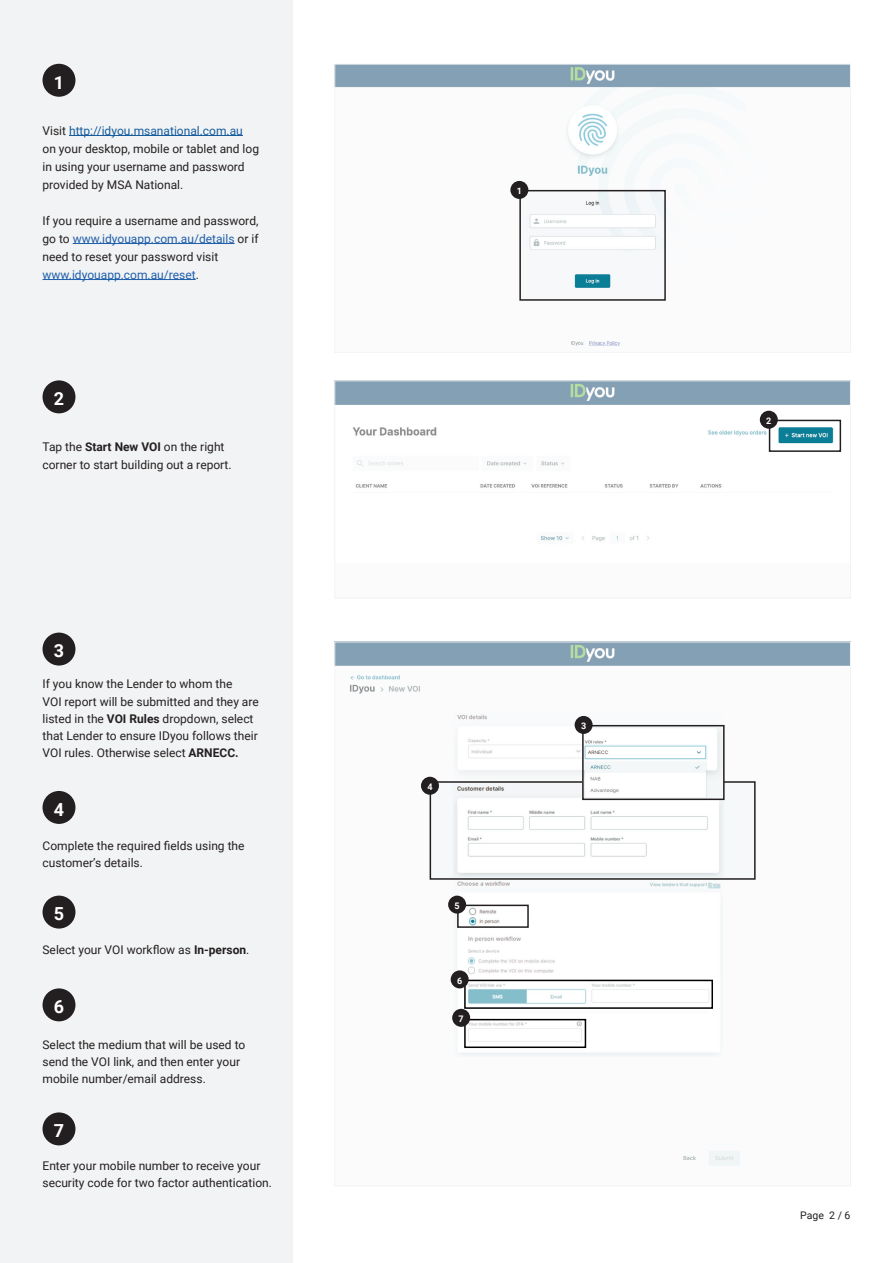
<style>
.page{position:relative;width:893px;height:1263px;background:#fff}
.page>*{position:absolute;margin:0;border:0;box-sizing:border-box;transform-origin:0 0}
.t1{font:700 18px "Roboto";color:#fff}
.t2{font:12px/17.2px "Roboto";color:#231f20}
.t3{font:10.5px "Roboto";color:#231f20}
.t4{font:700 9px "Roboto";color:#fff}
.s1{color:#175d9e}
.s2{color:#1f5fab}
.s3{font-weight:700}
</style>
<div class="page">
<div style="left:0;top:0;width:292px;height:1263px;background:#f2f3f4"></div>
<img style="left:336px;top:66px;width:513px;height:280px">
<div style="left:334px;top:64px;width:517px;height:289px;border:1px solid #e6e7e9"></div>
<img style="left:336px;top:644px;width:513px;height:522px">
<img style="left:336px;top:382px;width:513px;height:160px">
<div style="left:334px;top:380px;width:517px;height:218px;border:1px solid #e6e7e9"></div>
<div style="left:43px;top:64px;width:32px;height:33px;background:#231f20;border-radius:50%"></div>
<hr style="left:69px;top:135px;width:174px;height:1px;background:#175d9e">
<hr style="left:73px;top:243px;width:162px;height:1px;background:#1f5fab">
<hr style="left:43px;top:279px;width:153px;height:1px;background:#1f5fab">
<div style="left:43px;top:380px;width:32px;height:33px;background:#231f20;border-radius:50%"></div>
<div style="left:43px;top:633px;width:32px;height:32px;background:#231f20;border-radius:50%"></div>
<div style="left:43px;top:791px;width:32px;height:33px;background:#231f20;border-radius:50%"></div>
<div style="left:43px;top:896px;width:32px;height:32px;background:#231f20;border-radius:50%"></div>
<img style="left:522px;top:193px;width:141px;height:105px">
<div style="left:519px;top:190px;width:147px;height:111px;border:2px solid #231f20"></div>
<img style="left:772px;top:423px;width:66px;height:26px">
<div style="left:769px;top:420px;width:72px;height:32px;border:2px solid #231f20"></div>
<div style="left:510px;top:181px;width:18px;height:18px;background:#231f20;border-radius:50%"></div>
<div style="left:760px;top:411px;width:18px;height:18px;background:#231f20;border-radius:50%"></div>
<div style="left:43px;top:988px;width:32px;height:33px;background:#231f20;border-radius:50%"></div>
<div style="left:43px;top:1112px;width:32px;height:33px;background:#231f20;border-radius:50%"></div>
<img style="left:460px;top:908px;width:66px;height:17px">
<div style="left:457px;top:905px;width:72px;height:23px;border:2px solid #231f20"></div>
<div style="left:448px;top:896px;width:18px;height:17px;background:#231f20;border-radius:50%"></div>
<div style="left:464px;top:980px;width:249px;height:29px;border:2px solid #000"></div>
<div style="left:464px;top:1019px;width:122px;height:29px;border:2px solid #000"></div>
<img style="left:433px;top:784px;width:320px;height:93px">
<div style="left:430px;top:781px;width:326px;height:99px;border:2px solid #231f20"></div>
<div style="left:421px;top:777px;width:18px;height:18px;background:#231f20;border-radius:50%"></div>
<div style="left:451px;top:970px;width:18px;height:18px;background:#231f20;border-radius:50%"></div>
<div style="left:452px;top:1009px;width:18px;height:18px;background:#231f20;border-radius:50%"></div>
<img style="left:585px;top:728px;width:137px;height:69px">
<div style="left:582px;top:725px;width:143px;height:75px;border:2px solid #231f20"></div>
<div style="left:575px;top:716px;width:18px;height:18px;background:#231f20;border-radius:50%"></div>
<h1 class="t1" style="left:54px;top:70px;width:12px">1</h1>
<p class="t2" style="left:43px;top:121px;width:218px;line-height:18px">Visit <span class="s1">http://idyou.msanational.com.au </span>on your desktop, mobile or tablet and log in using your username and password provided by MSA National.</p>
<p class="t2" style="left:43px;top:211px;width:218px;line-height:18px">If you require a username and password, go to <span class="s2">www.idyouapp.com.au/details</span> or if need to reset your password visit <span class="s2">www.idyouapp.com.au/reset</span>.</p>
<h1 class="t1" style="left:54px;top:386px;width:12px">2</h1>
<p class="t2" style="left:43px;top:437px;width:191px;line-height:18px">Tap the <span class="s3">Start New VOI</span> on the right corner to start building out a report.</p>
<h1 class="t1" style="left:54px;top:638px;width:12px">3</h1>
<p class="t2" style="left:43px;top:675px;width:218px">If you know the Lender to whom the<br>VOI report will be submitted and they are listed in the <span class="s3">VOI Rules</span> dropdown, select that Lender to ensure IDyou follows their VOI rules. Otherwise select <span class="s3">ARNECC.</span></p>
<h1 class="t1" style="left:54px;top:797px;width:12px">4</h1>
<p class="t2" style="left:43px;top:836px;width:204px">Complete the required fields using the customer’s details.</p>
<h1 class="t1" style="left:54px;top:901px;width:12px">5</h1>
<p class="t2" style="left:43px;top:941px;width:208px">Select your VOI workflow as <span class="s3">In-person</span>.</p>
<h1 class="t1" style="left:54px;top:994px;width:12px">6</h1>
<p class="t2" style="left:43px;top:1035px;width:204px">Select the medium that will be used to send the VOI link, and then enter your mobile number/email address.</p>
<h1 class="t1" style="left:54px;top:1118px;width:12px">7</h1>
<p class="t2" style="left:43px;top:1156px;width:231px">Enter your mobile number to receive your security code for two factor authentication.</p>
<p class="t4" style="left:517px;top:185px;width:7px">1</p>
<p class="t4" style="left:427px;top:780px;width:7px">4</p>
<p class="t4" style="left:455px;top:899px;width:7px">5</p>
<p class="t4" style="left:457px;top:974px;width:7px">6</p>
<p class="t4" style="left:459px;top:1012px;width:7px">7</p>
<p class="t4" style="left:581px;top:719px;width:7px">3</p>
<p class="t4" style="left:766px;top:414px;width:7px">2</p>
<p class="t3" style="left:800px;top:1207px;width:52px">Page 2 / 6</p>
</div>
